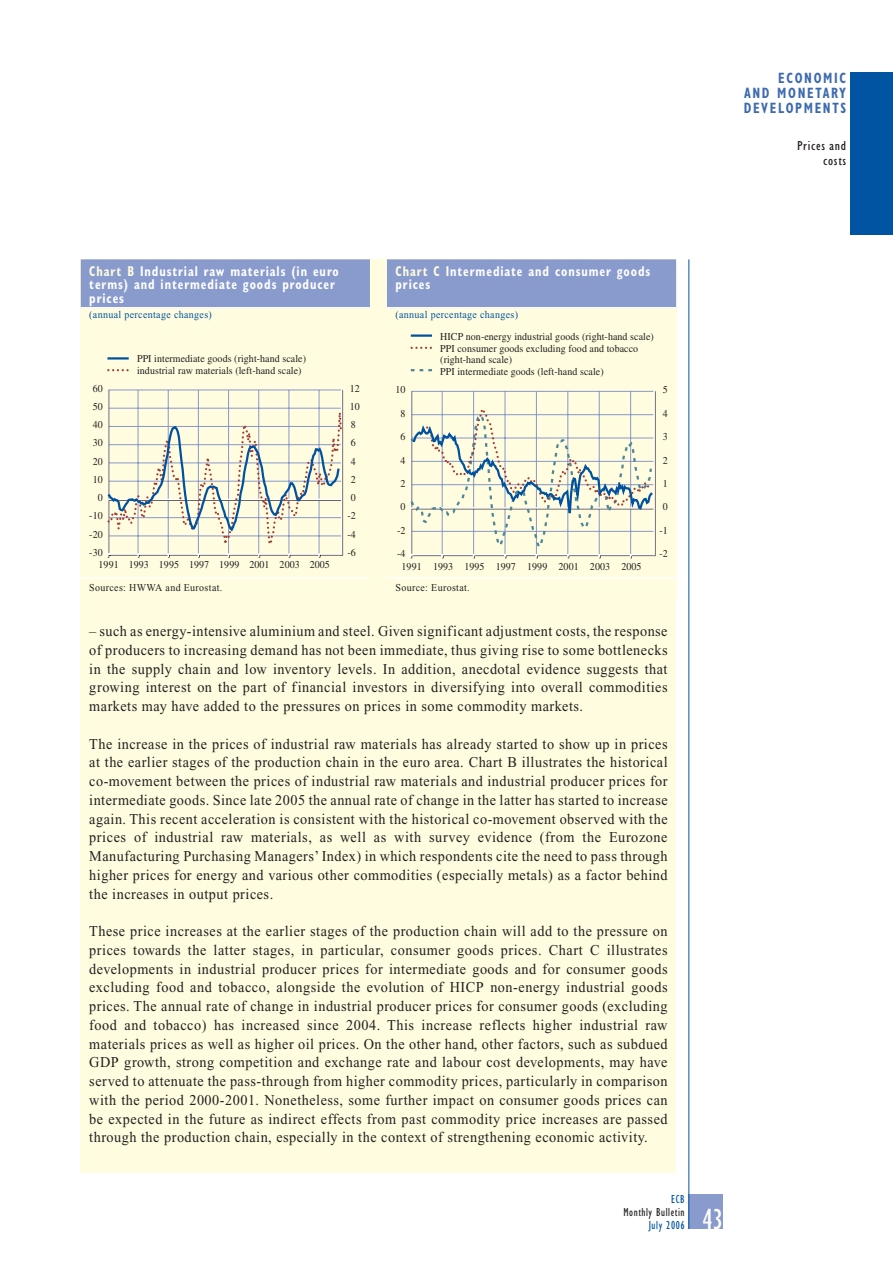
<style>
.page{position:relative;width:893px;height:1263px;background:#fff}
.page>*{position:absolute;margin:0;border:0;box-sizing:border-box;transform-origin:0 0}
.t1{font:condensed 30px "Gill Sans";color:#fff;scale:.95 1}
.t2{font:15px/18.8px "Times New Roman";letter-spacing:.035em;color:#231f20;text-align:justify;scale:.95 1}
.t3{font:700 condensed 15px/15px "Gill Sans";letter-spacing:.13em;color:#3d6aaf;text-align:justify;scale:.85 1}
.t4{font:700 condensed 14.25px/13.5px "Gill Sans";letter-spacing:.075em;color:#fff;scale:.85 1}
.t5{font:condensed 13.5px/15px "Gill Sans";letter-spacing:.05em;color:#231f20;text-align:right;scale:1.1 1}
.t6{font:condensed 12px "Gill Sans";letter-spacing:.05em;color:#231f20;scale:.95 1}
.t7{font:condensed 12px "Gill Sans";letter-spacing:.05em;color:#0054a1;scale:.95 1}
.t8{font:10.5px/12px "Times";letter-spacing:.005em;color:#231f20;scale:.95 1}
.t9{font:10.5px "Times New Roman";letter-spacing:.035em;color:#0054a1;scale:.95 1}
.t10{font:10.5px "Times New Roman";letter-spacing:.035em;color:#231f20;scale:.95 1}
.s1{color:#fffcdf}
</style>
<div class="page">
<div style="left:689px;top:1195px;width:34px;height:34px;background:#899bcc"></div>
<hr style="left:689px;top:259px;width:1px;height:970px;background:#0054a1">
<div style="left:850px;top:72px;width:43px;height:163px;background:#0054a1"></div>
<div style="left:81px;top:259px;width:595px;height:914px;background:#fffcdf"></div>
<div style="left:81px;top:259px;width:289px;height:49px;background:#899bcc"></div>
<hr style="left:81px;top:307px;width:289px;height:2px;background:#fff">
<hr style="left:81px;top:577px;width:289px;height:2px;background:#fff">
<hr style="left:107px;top:357px;width:22px;height:3px;background:#00529f">
<svg style="left:107px;top:369px;width:236px;height:189px"></svg>
<div style="left:387px;top:259px;width:289px;height:49px;background:#899bcc"></div>
<hr style="left:387px;top:307px;width:289px;height:2px;background:#fff">
<hr style="left:387px;top:577px;width:289px;height:2px;background:#fff">
<svg style="left:410px;top:390px;width:245px;height:168px"></svg>
<hr style="left:411px;top:334px;width:21px;height:3px;background:#00529f">
<svg style="left:412px;top:347px;width:20px;height:2px"></svg>
<svg style="left:411px;top:369px;width:21px;height:2px"></svg>
<p class="t3" style="left:744px;top:72px;width:122px;text-indent:35px">ECONOMIC AND MONETARY DEVELOPMENTS</p>
<p class="t5" style="left:797px;top:140px;width:46px">Prices and costs</p>
<p class="t4" style="left:89px;top:266px;width:295px"><span class="s1">Chart B</span> Industrial raw materials (in euro terms) and intermediate goods producer prices</p>
<p class="t9" style="left:89px;top:310px;width:131px">(annual percentage changes)</p>
<p class="t4" style="left:395px;top:266px;width:301px"><span class="s1">Chart C</span> Intermediate and consumer goods prices</p>
<p class="t9" style="left:395px;top:310px;width:131px">(annual percentage changes)</p>
<p class="t8" style="left:137px;top:353px;width:179px">PPI intermediate goods (right-hand scale) industrial raw materials (left-hand scale)</p>
<p class="t8" style="left:440px;top:332px;width:226px">HICP non-energy industrial goods (right-hand scale)<br>PPI consumer goods excluding food and tobacco</p>
<p class="t8" style="left:440px;top:354px;width:174px">(right-hand scale)<br>PPI intermediate goods (left-hand scale)</p>
<p class="t8" style="left:93px;top:383px;width:12px">60</p>
<p class="t8" style="left:350px;top:383px;width:12px">12</p>
<p class="t8" style="left:395px;top:385px;width:12px">10</p>
<p class="t8" style="left:663px;top:385px;width:7px">5</p>
<p class="t8" style="left:93px;top:401px;width:12px">50</p>
<p class="t8" style="left:350px;top:401px;width:12px">10</p>
<p class="t8" style="left:400px;top:408px;width:7px">8</p>
<p class="t8" style="left:663px;top:408px;width:7px">4</p>
<p class="t8" style="left:93px;top:420px;width:12px">40</p>
<p class="t8" style="left:351px;top:420px;width:7px">8</p>
<p class="t8" style="left:93px;top:438px;width:12px">30</p>
<p class="t8" style="left:351px;top:438px;width:7px">6</p>
<p class="t8" style="left:400px;top:432px;width:7px">6</p>
<p class="t8" style="left:663px;top:432px;width:7px">3</p>
<p class="t8" style="left:93px;top:456px;width:12px">20</p>
<p class="t8" style="left:351px;top:456px;width:7px">4</p>
<p class="t8" style="left:400px;top:455px;width:7px">4</p>
<p class="t8" style="left:663px;top:455px;width:7px">2</p>
<p class="t8" style="left:93px;top:474px;width:12px">10</p>
<p class="t8" style="left:351px;top:474px;width:7px">2</p>
<p class="t8" style="left:400px;top:478px;width:7px">2</p>
<p class="t8" style="left:663px;top:478px;width:7px">1</p>
<p class="t8" style="left:98px;top:493px;width:7px">0</p>
<p class="t8" style="left:89px;top:511px;width:16px">-10</p>
<p class="t8" style="left:351px;top:493px;width:7px">0</p>
<p class="t8" style="left:347px;top:511px;width:10px">-2</p>
<p class="t8" style="left:400px;top:502px;width:7px">0</p>
<p class="t8" style="left:663px;top:502px;width:7px">0</p>
<p class="t8" style="left:89px;top:529px;width:16px">-20</p>
<p class="t8" style="left:347px;top:529px;width:10px">-4</p>
<p class="t8" style="left:397px;top:525px;width:10px">-2</p>
<p class="t8" style="left:659px;top:525px;width:10px">-1</p>
<p class="t8" style="left:89px;top:547px;width:16px">-30</p>
<p class="t8" style="left:347px;top:547px;width:10px">-6</p>
<p class="t8" style="left:397px;top:548px;width:10px">-4</p>
<p class="t8" style="left:659px;top:548px;width:10px">-2</p>
<p class="t8" style="left:99px;top:560px;width:245px">1991 1993 1995 1997 1999 2001 2003 2005</p>
<p class="t8" style="left:402px;top:561px;width:254px">1991 1993 1995 1997 1999 2001 2003 2005</p>
<p class="t10" style="left:89px;top:583px;width:142px">Sources: HWWA and Eurostat.</p>
<p class="t10" style="left:395px;top:583px;width:80px">Source: Eurostat.</p>
<p class="t2" style="left:89px;top:623px;width:610px">– such as energy-intensive aluminium and steel. Given significant adjustment costs, the response of producers to increasing demand has not been immediate, thus giving rise to some bottlenecks in the supply chain and low inventory levels. In addition, anecdotal evidence suggests that growing interest on the part of financial investors in diversifying into overall commodities markets may have added to the pressures on prices in some commodity markets.</p>
<p class="t2" style="left:89px;top:735px;width:610px">The increase in the prices of industrial raw materials has already started to show up in prices at the earlier stages of the production chain in the euro area. Chart B illustrates the historical co-movement between the prices of industrial raw materials and industrial producer prices for intermediate goods. Since late 2005 the annual rate of change in the latter has started to increase again. This recent acceleration is consistent with the historical co-movement observed with the prices of industrial raw materials, as well as with survey evidence (from the Eurozone Manufacturing Purchasing Managers’ Index) in which respondents cite the need to pass through higher prices for energy and various other commodities (especially metals) as a factor behind the increases in output prices.</p>
<p class="t2" style="left:89px;top:923px;width:610px">These price increases at the earlier stages of the production chain will add to the pressure on prices towards the latter stages, in particular, consumer goods prices. Chart C illustrates developments in industrial producer prices for intermediate goods and for consumer goods excluding food and tobacco, alongside the evolution of HICP non-energy industrial goods prices. The annual rate of change in industrial producer prices for consumer goods (excluding food and tobacco) has increased since 2004. This increase reflects higher industrial raw materials prices as well as higher oil prices. On the other hand, other factors, such as subdued GDP growth, strong competition and exchange rate and labour cost developments, may have served to attenuate the pass-through from higher commodity prices, particularly in comparison with the period 2000-2001. Nonetheless, some further impact on consumer goods prices can be expected in the future as indirect effects from past commodity price increases are passed through the production chain, especially in the context of strengthening economic activity.</p>
<p class="t7" style="left:671px;top:1195px;width:16px">ECB</p>
<p class="t6" style="left:623px;top:1208px;width:66px">Monthly Bulletin</p>
<p class="t7" style="left:649px;top:1220px;width:39px">July 2006</p>
<h1 class="t1" style="left:702px;top:1208px;width:23px">43</h1>
</div>
